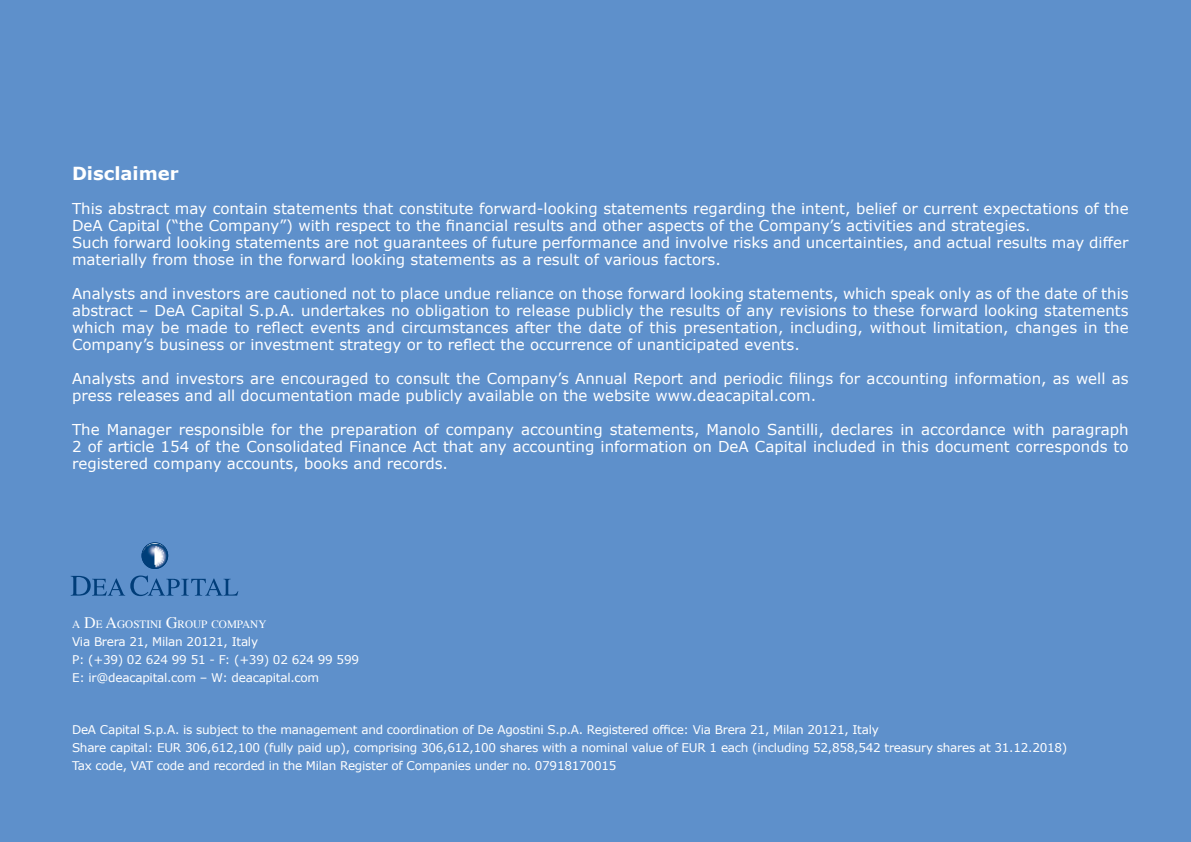
<style>
.page{position:relative;width:1191px;height:842px;background:#5e90cb}
.page>*{position:absolute;margin:0;border:0;box-sizing:border-box;transform-origin:0 0}
.t1{font:700 18px "Verdana";color:#fff}
.t2{font:15px/17px "Verdana";color:#fff}
.t3{font:12px/18px "Verdana";letter-spacing:-.02em;color:#fff}
.t4{font:11.2px "Times";color:#fff}
.s1{font-size:16px}
</style>
<div class="page">
<svg style="left:141px;top:542px;width:27px;height:27px"></svg>
<img style="left:142px;top:543px;width:25px;height:25px;border-radius:12px">
<svg style="left:71px;top:575px;width:167px;height:21px"></svg>
<p class="t1" style="left:72px;top:161px;width:108px">Disclaimer</p>
<p class="t2" style="left:72px;top:200px;width:1058px">This abstract may contain statements that constitute forward-looking statements regarding the intent, belief or current expectations of the DeA Capital (“the Company”) with respect to the financial results and other aspects of the Company’s activities and strategies.<br>Such forward looking statements are not guarantees of future performance and involve risks and uncertainties, and actual results may differ materially from those in the forward looking statements as a result of various factors.</p>
<p class="t2" style="left:72px;top:285px;width:1058px;text-align:justify">Analysts and investors are cautioned not to place undue reliance on those forward looking statements, which speak only as of the date of this abstract – DeA Capital S.p.A. undertakes no obligation to release publicly the results of any revisions to these forward looking statements which may be made to reflect events and circumstances after the date of this presentation, including, without limitation, changes in the Company’s business or investment strategy or to reflect the occurrence of unanticipated events.</p>
<p class="t2" style="left:72px;top:370px;width:1058px">Analysts and investors are encouraged to consult the Company’s Annual Report and periodic filings for accounting information, as well as press releases and all documentation made publicly available on the website www.deacapital.com.</p>
<p class="t2" style="left:72px;top:421px;width:1058px;text-align:justify">The Manager responsible for the preparation of company accounting statements, Manolo Santilli, declares in accordance with paragraph 2 of article 154 of the Consolidated Finance Act that any accounting information on DeA Capital included in this document corresponds to registered company accounts, books and records.</p>
<p class="t4" style="left:72px;top:613px;width:196px">A <span class="s1">D</span>E <span class="s1">A</span>GOSTINI <span class="s1">G</span>ROUP COMPANY</p>
<p class="t3" style="left:72px;top:632px;width:288px">Via Brera 21, Milan 20121, Italy<br>P: (+39) 02 624 99 51 - F: (+39) 02 624 99 599<br>E: ir@deacapital.com – W: deacapital.com</p>
<p class="t3" style="left:72px;top:720px;width:996px">DeA Capital S.p.A. is subject to the management and coordination of De Agostini S.p.A. Registered office: Via Brera 21, Milan 20121, Italy<br>Share capital: EUR 306,612,100 (fully paid up), comprising 306,612,100 shares with a nominal value of EUR 1 each (including 52,858,542 treasury shares at 31.12.2018)<br>Tax code, VAT code and recorded in the Milan Register of Companies under no. 07918170015</p>
</div>
